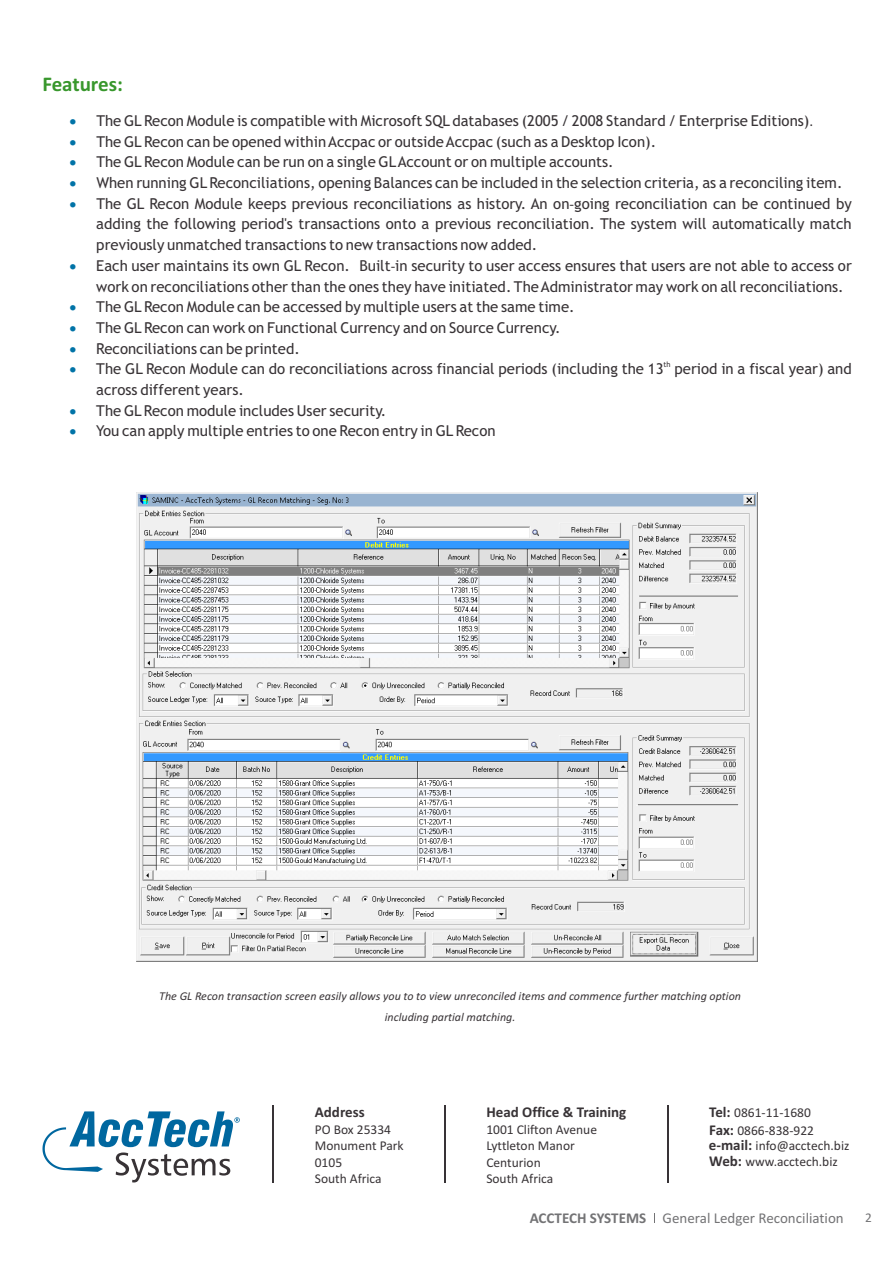
<style>
.page{position:relative;width:893px;height:1263px;background:#fff}
.page>*{position:absolute;margin:0;border:0;box-sizing:border-box;transform-origin:0 0}
.t1{font:700 21px "Calibri";color:#38972c}
.t2{font:15px/20.7px "Trebuchet MS";color:#383336}
.t3{font:15px "Calibri";color:#737375}
.t4{font:700 15px "Calibri";color:#383336}
.t5{font:15px/20.7px "Symbol";color:#0073a7;text-align:justify}
.t6{font:13.5px/16.5px "Calibri";color:#383336}
.t7{font:13.35px "Calibri";color:#737375}
.t8{font:italic 12px/20.7px "Calibri";color:#383336;text-align:center}
.t9{font:7.5px "Trebuchet MS";color:#383336}
.s1{font-family:"Calibri"}
.s2{font-weight:700;font-size:15px}
.s3{font-weight:700}
</style>
<div class="page">
<img style="left:136px;top:493px;width:621px;height:469px">
<hr style="left:444px;top:1106px;width:2px;height:77px;background:#383336">
<hr style="left:273px;top:1106px;width:1px;height:77px;background:#383336">
<hr style="left:667px;top:1106px;width:1px;height:77px;background:#383336">
<svg style="left:42px;top:1111px;width:198px;height:71px"></svg>
<h1 class="t1" style="left:42px;top:75px;width:82px">Features:</h1>
<p class="t5" style="left:69px;top:112px;width:8px">• • • • •</p>
<p class="t2" style="left:96px;top:112px;width:757px">The GLRecon Module is compatible with Microsoft SQL databases (2005 / 2008 Standard / Enterprise Editions)<span class="s1">.<br></span>The GLRecon can be opened within Accpac or outside Accpac (such as a Desktop Icon).<br>The GLRecon Module can be run on a single GLAccount or on multiple accounts.<br>When running GLReconciliations, opening Balances can be included in the selection criteria, as a reconciling item.<br>The GL Recon Module keeps previous reconciliations as history. An on<span class="s1">-</span>going reconciliation can be continued by adding the following period's transactions onto a previous reconciliation. The system will automatically match previously unmatched transactions to new transactions now added.<br>Each user maintains its own GL Recon. Built<span class="s1">-</span>in security to user access ensures that users are not able to access or work on reconciliations other than the ones they have initiated. The Administrator may work on all reconciliations.<br>The GLRecon Module can be accessed by multiple users at the same time.<br>The GLRecon can work on Functional Currency and on Source Currency.<br>Reconciliations can be printed.</p>
<p class="t9" style="left:664px;top:361px;width:9px">th</p>
<p class="t2" style="left:96px;top:360px;width:757px">The GL Recon Module can do reconciliations across financial periods (including the 13 period in a fiscal year) and across different years.<br>The GLRecon module includes User security.<br>You can apply multiple entries to one Recon entry in GLRecon</p>
<p class="t5" style="left:69px;top:257px;width:8px">•</p>
<p class="t5" style="left:69px;top:298px;width:8px">• • • •</p>
<p class="t8" style="left:159px;top:987px;width:583px">The GL Recon transaction screen easily allows you to to view unreconciled items and commence further matching option including partial matching.</p>
<p class="t4" style="left:315px;top:1106px;width:51px">Address</p>
<p class="t6" style="left:315px;top:1122px;width:90px">PO Box 25334<br>Monument Park<br>0105<br>South Africa</p>
<p class="t4" style="left:486px;top:1106px;width:142px">Head Office &amp; Training</p>
<p class="t6" style="left:486px;top:1122px;width:112px">1001 Clifton Avenue<br>Lyttleton Manor<br>Centurion<br>South Africa</p>
<p class="t6" style="left:709px;top:1104px;width:106px;line-height:18.3px"><span class="s2">Tel:</span> 0861-11-1680<br><span class="s2">Fax:</span> 0866-838-922</p>
<p class="t6" style="left:709px;top:1139px;width:142px"><span class="s2">e-mail:</span> info@acctech.biz<br><span class="s2">Web:</span> www.acctech.biz</p>
<p class="t3" style="left:530px;top:1212px;width:316px"><span class="s3">ACCTECH SYSTEMS</span> General Ledger Reconciliation</p>
<p class="t7" style="left:865px;top:1212px;width:8px">2</p>
</div>
